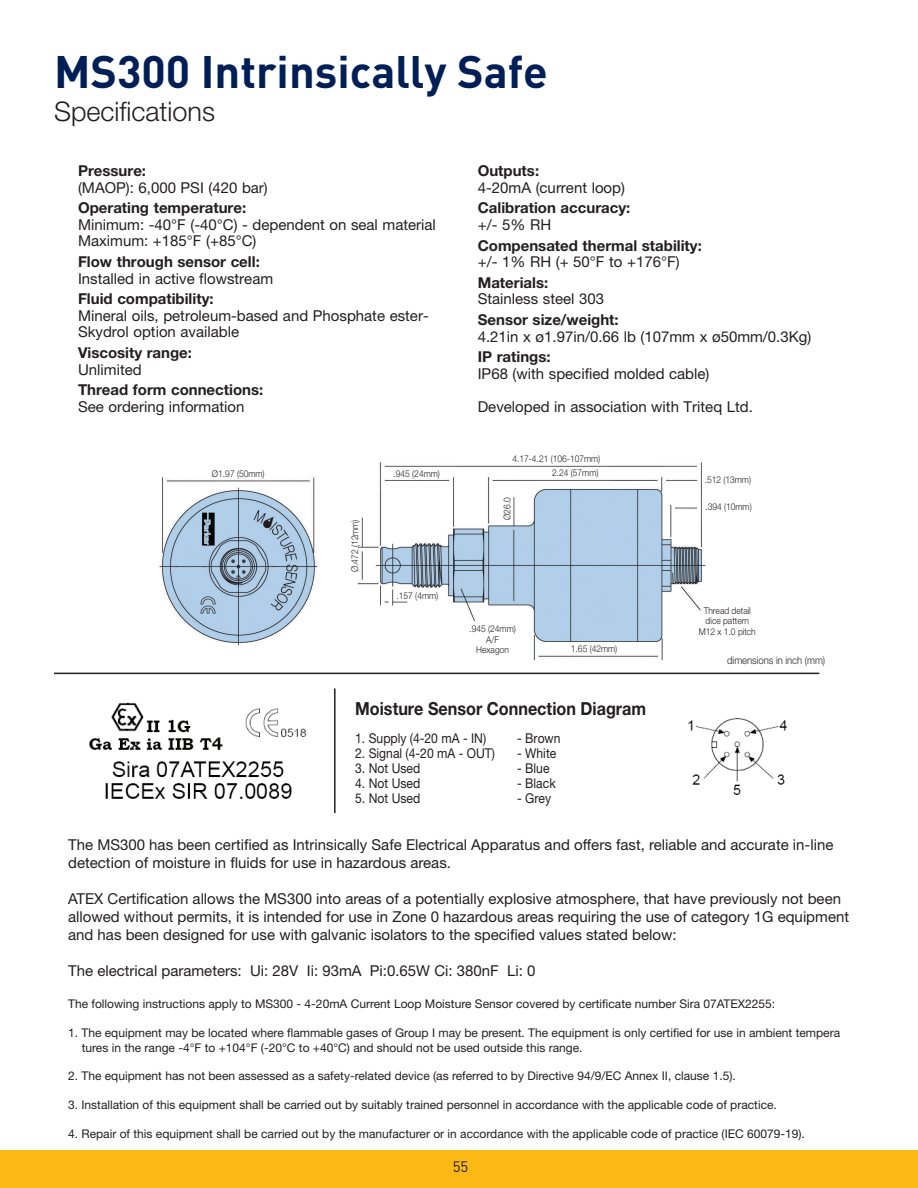
<style>
.page{position:relative;width:918px;height:1188px;background:#fff}
.page>*{position:absolute;margin:0;border:0;box-sizing:border-box;transform-origin:0 0}
.t1{font:700 45px "DINOT";color:#001f56}
.t2{font:300 27px "Helvetica Neue LT Std";color:#231f20}
.t3{font:700 18px "Helvetica Neue LT Std";color:#231f20;scale:.9 1}
.t4{font:15px/18px "Helvetica Neue LT Std";color:#231f20}
.t5{font:700 15px "Helvetica Neue LT Std";color:#231f20}
.t6{font:15px "DINOT";color:#231f20}
.t7{font:13.5px "Helvetica Neue LT Std";color:#231f20;scale:.9 1}
.t8{font:12px/14.4px "Helvetica Neue LT Std";color:#231f20}
.t9{font:300 10.5px "Helvetica Neue LT Std";color:#231f20;scale:.9 1}
.t10{font:300 9.45px/10.5px "Helvetica Neue LT Std";color:#231f20;text-align:center;scale:.9 1}
</style>
<div class="page">
<div style="left:0;top:1150px;width:918px;height:38px;background:#fcb814"></div>
<hr style="left:54px;top:673px;width:765px;height:1px;background:#231f20">
<img style="left:159px;top:462px;width:547px;height:199px">
<img style="left:89px;top:702px;width:218px;height:97px">
<img style="left:688px;top:718px;width:99px;height:77px">
<hr style="left:334px;top:688px;width:2px;height:125px;background:#231f20">
<h1 class="t1" style="left:54px;top:42px;width:495px">MS300 Intrinsically Safe</h1>
<h2 class="t2" style="left:54px;top:95px;width:163px">Specifications</h2>
<p class="t5" style="left:78px;top:161px;width:70px">Pressure:</p>
<p class="t4" style="left:78px;top:178px;width:191px">(MAOP): 6,000 PSI (420 bar)</p>
<p class="t5" style="left:78px;top:199px;width:170px">Operating temperature:</p>
<p class="t4" style="left:78px;top:216px;width:359px;line-height:16.5px">Minimum: -40°F (-40°C) - dependent on seal material<br>Maximum: +185°F (+85°C)</p>
<p class="t5" style="left:78px;top:252px;width:183px">Flow through sensor cell:</p>
<p class="t4" style="left:78px;top:269px;width:197px">Installed in active flowstream</p>
<p class="t5" style="left:78px;top:290px;width:137px">Fluid compatibility:</p>
<p class="t4" style="left:78px;top:307px;width:352px;line-height:16.5px">Mineral oils, petroleum-based and Phosphate ester-<br>Skydrol option available</p>
<p class="t5" style="left:78px;top:343px;width:116px">Viscosity range:</p>
<p class="t4" style="left:78px;top:360px;width:65px">Unlimited</p>
<p class="t5" style="left:78px;top:381px;width:187px">Thread form connections:</p>
<p class="t4" style="left:78px;top:397px;width:168px">See ordering information</p>
<p class="t10" style="left:212px;top:468px;width:60px">Ø1.97 (50mm)</p>
<p class="t10" style="left:393px;top:468px;width:53px">.945 (24mm)</p>
<p class="t10" style="left:349px;top:572px;width:60px;rotate:-90deg">Ø.472 (12mm)</p>
<p class="t10" style="left:396px;top:590px;width:48px">.157 (4mm)</p>
<p class="t5" style="left:478px;top:161px;width:63px">Outputs:</p>
<p class="t4" style="left:478px;top:178px;width:149px">4-20mA (current loop)</p>
<p class="t5" style="left:478px;top:199px;width:154px">Calibration accuracy:</p>
<p class="t4" style="left:478px;top:215px;width:75px">+/- 5% RH</p>
<p class="t5" style="left:478px;top:236px;width:226px">Compensated thermal stability:</p>
<p class="t4" style="left:478px;top:253px;width:203px">+/- 1% RH (+ 50°F to +176°F)</p>
<p class="t5" style="left:478px;top:273px;width:72px">Materials:</p>
<p class="t4" style="left:478px;top:290px;width:128px">Stainless steel 303</p>
<p class="t5" style="left:478px;top:310px;width:142px">Sensor size/weight:</p>
<p class="t4" style="left:478px;top:327px;width:335px">4.21in x ø1.97in/0.66 lb (107mm x ø50mm/0.3Kg)</p>
<p class="t5" style="left:478px;top:348px;width:74px">IP ratings:</p>
<p class="t4" style="left:478px;top:364px;width:233px">IP68 (with specified molded cable)</p>
<p class="t4" style="left:478px;top:397px;width:277px">Developed in association with Triteq Ltd.</p>
<p class="t10" style="left:512px;top:452px;width:99px;line-height:13.5px;text-align:right">4.17-4.21 (106-107mm)<br>2.24 (57mm)</p>
<p class="t10" style="left:502px;top:520px;width:27px;rotate:-90deg">Ø26.0</p>
<p class="t10" style="left:469px;top:624px;width:53px">.945 (24mm)<br>A/F<br>Hexagon</p>
<p class="t10" style="left:571px;top:643px;width:53px">1.65 (42mm)</p>
<p class="t10" style="left:705px;top:474px;width:53px">.512 (13mm)</p>
<p class="t10" style="left:705px;top:501px;width:53px">.394 (10mm)</p>
<p class="t10" style="left:699px;top:605px;width:65px">Thread detail dice pattern<br>M12 x 1.0 pitch</p>
<p class="t9" style="left:727px;top:654px;width:110px">dimensions in inch (mm)</p>
<p class="t3" style="left:355px;top:697px;width:325px">Moisture Sensor Connection Diagram</p>
<p class="t7" style="left:355px;top:730px;width:147px">1. Supply (4-20 mA - IN)</p>
<p class="t7" style="left:517px;top:730px;width:50px">- Brown</p>
<p class="t7" style="left:355px;top:745px;width:157px">2. Signal (4-20 mA - OUT)</p>
<p class="t7" style="left:517px;top:745px;width:45px">- White</p>
<p class="t7" style="left:355px;top:760px;width:74px">3. Not Used</p>
<p class="t7" style="left:517px;top:760px;width:38px">- Blue</p>
<p class="t7" style="left:355px;top:775px;width:74px">4. Not Used</p>
<p class="t7" style="left:517px;top:775px;width:44px">- Black</p>
<p class="t7" style="left:355px;top:790px;width:74px">5. Not Used</p>
<p class="t7" style="left:517px;top:790px;width:39px">- Grey</p>
<p class="t4" style="left:68px;top:836px;width:767px">The MS300 has been certified as Intrinsically Safe Electrical Apparatus and offers fast, reliable and accurate in-line detection of moisture in fluids for use in hazardous areas.</p>
<p class="t4" style="left:68px;top:890px;width:782px">ATEX Certification allows the MS300 into areas of a potentially explosive atmosphere, that have previously not been allowed without permits, it is intended for use in Zone 0 hazardous areas requiring the use of category 1G equipment and has been designed for use with galvanic isolators to the specified values stated below:</p>
<p class="t4" style="left:68px;top:962px;width:469px">The electrical parameters: Ui: 28V Ii: 93mA Pi:0.65W Ci: 380nF Li: 0</p>
<p class="t8" style="left:68px;top:997px;width:709px">The following instructions apply to MS300 - 4-20mA Current Loop Moisture Sensor covered by certificate number Sira 07ATEX2255:</p>
<p class="t8" style="left:82px;top:1026px;width:760px;text-indent:-14px">1. The equipment may be located where flammable gases of Group I may be present. The equipment is only certified for use in ambient tempera tures in the range -4°F to +104°F (-20°C to +40°C) and should not be used outside this range.</p>
<p class="t8" style="left:68px;top:1069px;width:669px">2. The equipment has not been assessed as a safety-related device (as referred to by Directive 94/9/EC Annex II, clause 1.5).</p>
<p class="t8" style="left:68px;top:1098px;width:710px">3. Installation of this equipment shall be carried out by suitably trained personnel in accordance with the applicable code of practice.</p>
<p class="t8" style="left:68px;top:1126px;width:738px">4. Repair of this equipment shall be carried out by the manufacturer or in accordance with the applicable code of practice (IEC 60079-19).</p>
<p class="t6" style="left:453px;top:1156px;width:17px">55</p>
</div>
